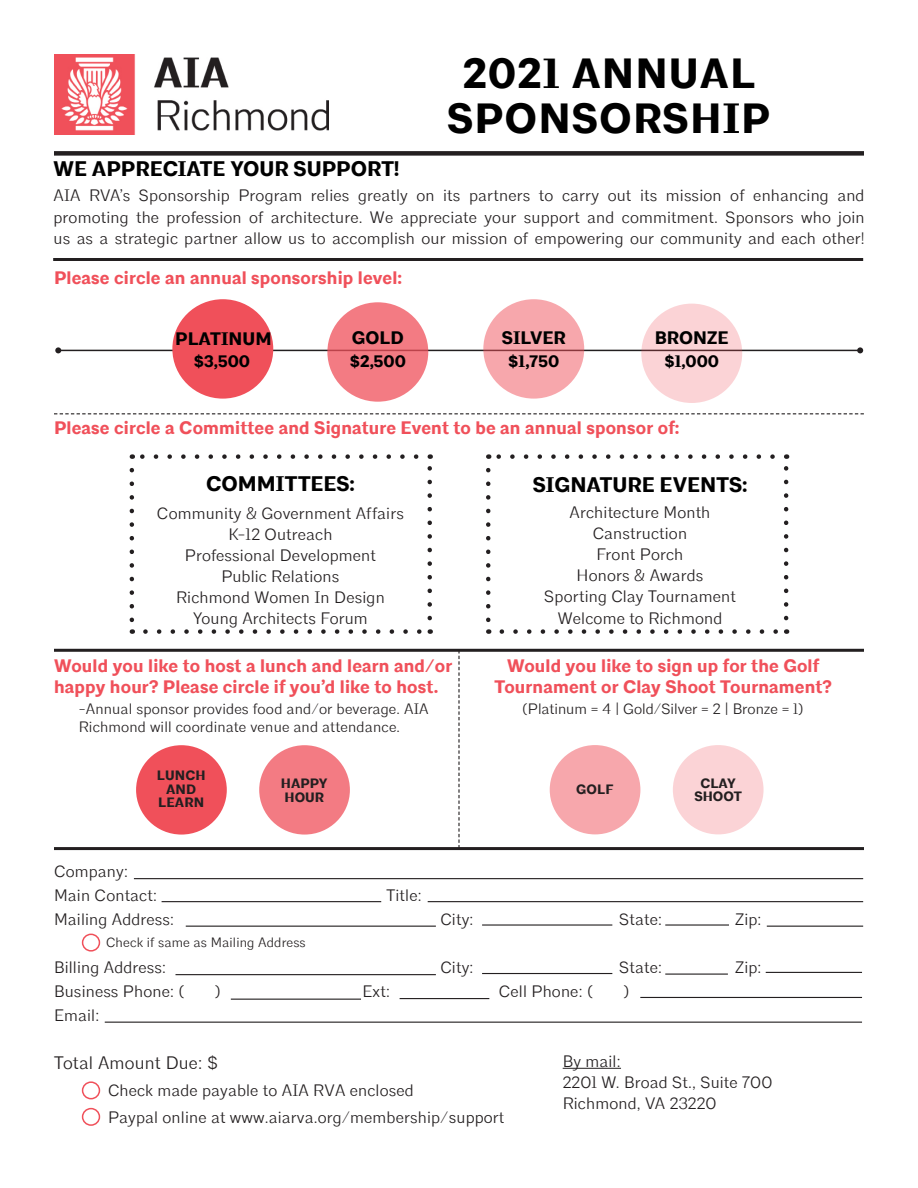
<style>
.page{position:relative;width:918px;height:1188px;background:#fff}
.page>*{position:absolute;margin:0;border:0;box-sizing:border-box;transform-origin:0 0}
.t1{font:700 42px/45px "Architype";letter-spacing:.025em;color:#000;text-align:center}
.t2{font:700 21px "Architype";color:#000}
.t3{font:700 18px/21px "Architype";letter-spacing:.01em;color:#f0505a}
.t4{font:700 18px "Architype";color:#000}
.t5{font:300 18px "Architype";letter-spacing:.01em;color:#231f20}
.t6{font:300 16.5px/21px "Architype";letter-spacing:.01em;color:#231f20;text-align:justify}
.t7{font:700 16.5px "Architype";color:#000}
.t8{font:300 15px/18px "Architype";letter-spacing:.01em;color:#231f20}
.t9{font:700 13.5px/13.5px "Architype";color:#231f20;text-align:center}
.t10{font:300 13.5px "Architype";letter-spacing:.01em;color:#231f20}
</style>
<div class="page">
<svg style="left:458px;top:652px;width:2px;height:195px"></svg>
<img style="left:54px;top:54px;width:274px;height:81px">
<div style="left:54px;top:151px;width:810px;height:5px;background:#231f20"></div>
<hr style="left:58px;top:350px;width:802px;height:1px;background:#231f20">
<svg style="left:55px;top:347px;width:6px;height:6px"></svg>
<svg style="left:857px;top:347px;width:6px;height:6px"></svg>
<div style="left:172px;top:299px;width:101px;height:100px;background:#f0505a;border-radius:50%"></div>
<div style="left:327px;top:302px;width:101px;height:100px;background:#f37b83;border-radius:50%"></div>
<div style="left:483px;top:299px;width:101px;height:100px;background:#f7a7ac;border-radius:50%"></div>
<div style="left:641px;top:304px;width:101px;height:99px;background:#fbd3d6;border-radius:50%"></div>
<hr style="left:53px;top:258px;width:810px;height:3px;background:#231f20">
<div style="left:82px;top:1081px;width:18px;height:18px;border:2px solid #f0505a;border-radius:50%"></div>
<div style="left:82px;top:1108px;width:18px;height:18px;border:2px solid #f0505a;border-radius:50%"></div>
<hr style="left:563px;top:1068px;width:58px;height:1px;background:#231f20">
<hr style="left:134px;top:878px;width:729px;height:1px;background:#231f20">
<hr style="left:162px;top:901px;width:219px;height:1px;background:#231f20">
<hr style="left:186px;top:926px;width:250px;height:1px;background:#231f20">
<hr style="left:176px;top:974px;width:260px;height:1px;background:#231f20">
<hr style="left:428px;top:901px;width:435px;height:1px;background:#231f20">
<hr style="left:482px;top:924px;width:130px;height:2px;background:#231f20">
<hr style="left:482px;top:973px;width:130px;height:1px;background:#231f20">
<hr style="left:665px;top:924px;width:64px;height:2px;background:#231f20">
<hr style="left:665px;top:974px;width:63px;height:1px;background:#231f20">
<hr style="left:767px;top:926px;width:96px;height:1px;background:#231f20">
<hr style="left:766px;top:972px;width:96px;height:1px;background:#231f20">
<hr style="left:231px;top:999px;width:130px;height:1px;background:#231f20">
<hr style="left:400px;top:998px;width:89px;height:1px;background:#231f20">
<hr style="left:640px;top:997px;width:222px;height:1px;background:#231f20">
<hr style="left:105px;top:1022px;width:757px;height:1px;background:#231f20">
<div style="left:82px;top:934px;width:18px;height:18px;border:2px solid #f0505a;border-radius:50%"></div>
<svg style="left:54px;top:413px;width:810px;height:1px"></svg>
<svg style="left:502px;top:629px;width:276px;height:5px"></svg>
<svg style="left:496px;top:454px;width:277px;height:5px"></svg>
<svg style="left:486px;top:470px;width:4px;height:164px"></svg>
<svg style="left:784px;top:454px;width:4px;height:164px"></svg>
<svg style="left:145px;top:629px;width:277px;height:5px"></svg>
<svg style="left:140px;top:454px;width:276px;height:5px"></svg>
<svg style="left:130px;top:470px;width:4px;height:164px"></svg>
<svg style="left:428px;top:454px;width:4px;height:164px"></svg>
<hr style="left:54px;top:649px;width:810px;height:3px;background:#231f20">
<div style="left:136px;top:745px;width:91px;height:90px;background:#f0505a;border-radius:50%"></div>
<div style="left:259px;top:745px;width:91px;height:90px;background:#f37b83;border-radius:50%"></div>
<div style="left:550px;top:745px;width:90px;height:89px;background:#f7a7ac;border-radius:50%"></div>
<div style="left:673px;top:745px;width:91px;height:89px;background:#fbd3d6;border-radius:50%"></div>
<hr style="left:54px;top:847px;width:810px;height:3px;background:#231f20">
<p class="t2" style="left:54px;top:156px;width:347px">WE APPRECIATE YOUR SUPPORT!</p>
<p class="t1" style="left:447px;top:52px;width:325px">2021 ANNUAL<br>SPONSORSHIP</p>
<p class="t6" style="left:54px;top:186px;width:813px">AIA RVA’s Sponsorship Program relies greatly on its partners to carry out its mission of enhancing and promoting the profession of architecture. We appreciate your support and commitment. Sponsors who join us as a strategic partner allow us to accomplish our mission of empowering our community and each other!</p>
<p class="t3" style="left:54px;top:268px;width:350px">Please circle an annual sponsorship level:</p>
<p class="t4" style="left:175px;top:328px;width:98px">PLATINUM</p>
<p class="t4" style="left:352px;top:327px;width:53px">GOLD</p>
<p class="t4" style="left:502px;top:327px;width:66px">SILVER</p>
<p class="t4" style="left:655px;top:327px;width:75px">BRONZE</p>
<p class="t7" style="left:194px;top:351px;width:58px">$3,500</p>
<p class="t7" style="left:350px;top:351px;width:58px">$2,500</p>
<p class="t7" style="left:508px;top:351px;width:53px">$1,750</p>
<p class="t7" style="left:664px;top:351px;width:56px">$1,000</p>
<p class="t3" style="left:54px;top:418px;width:627px">Please circle a Committee and Signature Event to be an annual sponsor of:</p>
<p class="t2" style="left:206px;top:471px;width:150px">COMMITTEES:</p>
<p class="t2" style="left:533px;top:472px;width:216px">SIGNATURE EVENTS:</p>
<p class="t6" style="left:157px;top:503px;width:249px">Community &amp; Government Affairs</p>
<p class="t6" style="left:228px;top:524px;width:106px">K-12 Outreach</p>
<p class="t6" style="left:185px;top:545px;width:193px">Professional Development</p>
<p class="t6" style="left:221px;top:566px;width:120px">Public Relations</p>
<p class="t6" style="left:176px;top:587px;width:210px">Richmond Women In Design</p>
<p class="t6" style="left:193px;top:608px;width:176px">Young Architects Forum</p>
<p class="t3" style="left:54px;top:656px;width:400px">Would you like to host a lunch and learn and/or happy hour? Please circle if you’d like to host.</p>
<p class="t8" style="left:79px;top:700px;width:351px">-Annual sponsor provides food and/or beverage. AIA<br>Richmond will coordinate venue and attendance.</p>
<p class="t9" style="left:157px;top:769px;width:50px">LUNCH<br>AND<br>LEARN</p>
<p class="t9" style="left:281px;top:777px;width:48px;text-align:left">HAPPY<br>HOUR</p>
<p class="t6" style="left:570px;top:502px;width:142px">Architecture Month</p>
<p class="t6" style="left:593px;top:523px;width:96px">Canstruction</p>
<p class="t6" style="left:597px;top:544px;width:88px">Front Porch</p>
<p class="t6" style="left:577px;top:565px;width:128px">Honors &amp; Awards</p>
<p class="t6" style="left:544px;top:586px;width:193px">Sporting Clay Tournament</p>
<p class="t6" style="left:558px;top:608px;width:166px">Welcome to Richmond</p>
<p class="t3" style="left:494px;top:656px;width:339px;text-align:center">Would you like to sign up for the Golf<br>Tournament or Clay Shoot Tournament?</p>
<p class="t8" style="left:523px;top:700px;width:283px">(Platinum = 4 | Gold/Silver = 2 | Bronze = 1)</p>
<p class="t9" style="left:576px;top:783px;width:39px">GOLF</p>
<p class="t9" style="left:694px;top:777px;width:49px">CLAY<br>SHOOT</p>
<p class="t6" style="left:54px;top:861px;width:76px">Company:</p>
<p class="t6" style="left:54px;top:885px;width:105px">Main Contact:</p>
<p class="t6" style="left:387px;top:885px;width:37px">Title:</p>
<p class="t6" style="left:54px;top:909px;width:122px">Mailing Address:</p>
<p class="t6" style="left:441px;top:909px;width:35px">City:</p>
<p class="t6" style="left:619px;top:909px;width:45px">State:</p>
<p class="t6" style="left:735px;top:909px;width:28px">Zip:</p>
<p class="t6" style="left:54px;top:957px;width:114px">Billing Address:</p>
<p class="t6" style="left:441px;top:957px;width:35px">City:</p>
<p class="t6" style="left:619px;top:957px;width:45px">State:</p>
<p class="t6" style="left:735px;top:957px;width:28px">Zip:</p>
<p class="t6" style="left:54px;top:981px;width:132px">Business Phone: (</p>
<p class="t6" style="left:215px;top:981px;width:7px">)</p>
<p class="t6" style="left:362px;top:981px;width:29px">Ext:</p>
<p class="t6" style="left:499px;top:981px;width:96px">Cell Phone: (</p>
<p class="t6" style="left:623px;top:981px;width:7px">)</p>
<p class="t6" style="left:54px;top:1005px;width:47px">Email:</p>
<p class="t5" style="left:54px;top:1052px;width:165px">Total Amount Due: $</p>
<p class="t6" style="left:108px;top:1077px;width:398px;line-height:27px">Check made payable to AIA RVA enclosed<br>Paypal online at www.aiarva.org/membership/support</p>
<p class="t10" style="left:106px;top:934px;width:201px">Check if same as Mailing Address</p>
<p class="t6" style="left:563px;top:1051px;width:60px">By mail:</p>
<p class="t6" style="left:563px;top:1072px;width:211px">2201 W. Broad St., Suite 700</p>
<p class="t6" style="left:563px;top:1093px;width:155px">Richmond, VA 23220</p>
</div>
